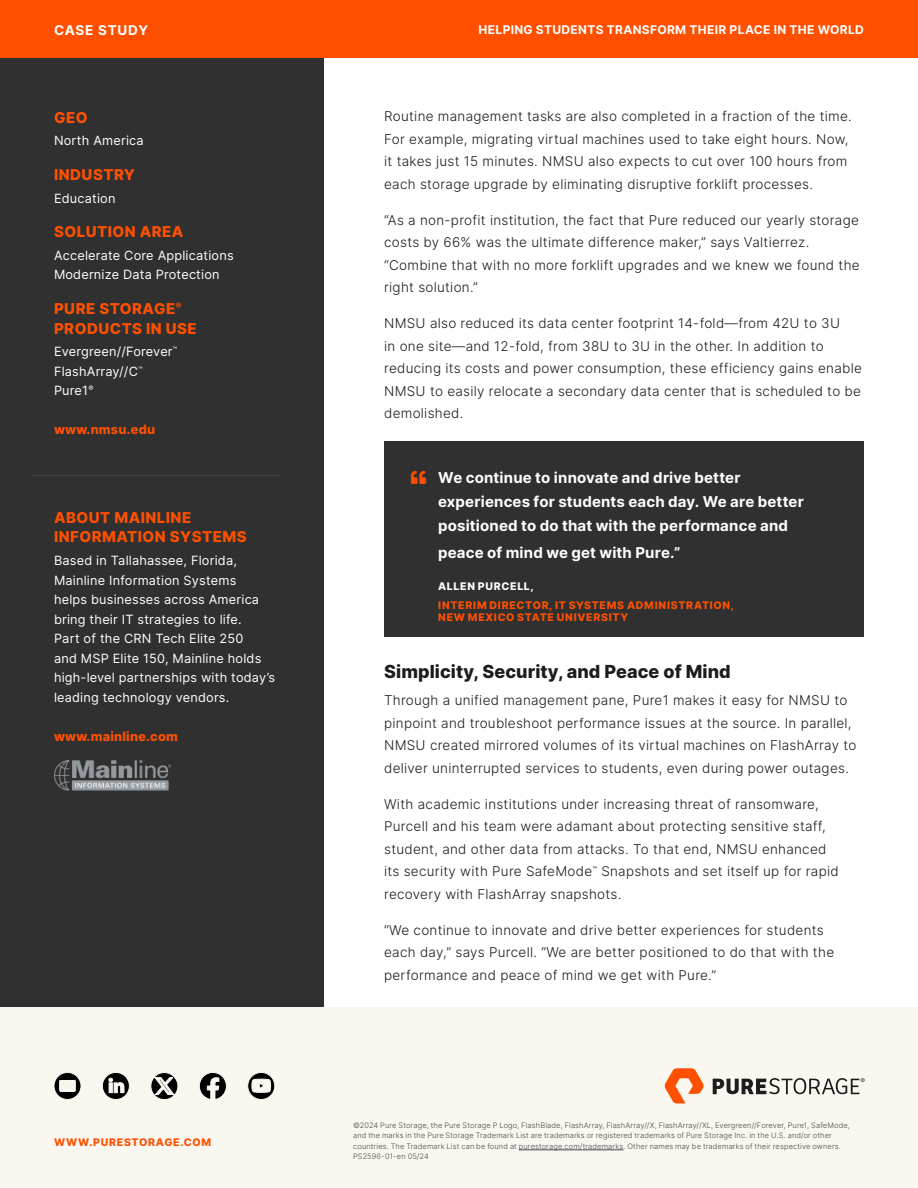
<style>
.page{position:relative;width:918px;height:1188px;background:#fff}
.page>*{position:absolute;margin:0;border:0;box-sizing:border-box;transform-origin:0 0}
.p_header-1{font:800 18px "Inter";letter-spacing:.005em;color:#1c1c1c}
.t1{font:700 15px/24px "Inter";letter-spacing:.01em;color:#fff}
.p_sidebar-header-last-page{font:800 15px/19.5px "Inter";letter-spacing:.03em;color:#fe5000}
.p_sidebar-header-partner-last-page{font:800 15px/19.5px "Inter";letter-spacing:.03em;color:#fe5000}
.p_body{font:300 13.5px/22.5px "Inter";letter-spacing:.02em;color:#1c1c1c}
.t2{font:700 13.5px "Inter";letter-spacing:.06em;color:#fff}
.p_sidebar-body-partner-last-page{font:12.75px/19.5px "Inter";letter-spacing:.015em;color:#fff}
.p_sidebar-body-last-page{font:12.75px "Inter";letter-spacing:.015em;color:#fff}
.p_sidebar-body-partner-last-page-2{font:800 12.75px "Inter";letter-spacing:.015em;color:#fe5000}
.p_sidebar-body-last-page-2{font:800 12.75px "Inter";letter-spacing:.015em;color:#fe5000}
.t3{font:700 12px "Inter";letter-spacing:.025em;color:#fff}
.p_quote_box_attribute{font:800 10.5px/12px "Inter";letter-spacing:.07em;color:#fe5000}
.p_quote_box_attribute-2{font:800 10.5px "Inter";letter-spacing:.06em;color:#fff}
.p_legal-body{font:300 7.5px/10.5px "Inter";letter-spacing:.015em;color:#474747}
</style>
<div class="page">
<div style="left:0;top:52px;width:324px;height:961px;background:#303031"></div>
<div style="left:0;top:1008px;width:918px;height:180px;background:#faf7f1"></div>
<div style="left:0;top:0;width:918px;height:57px;background:#fe5000"></div>
<svg style="left:151px;top:1072px;width:27px;height:28px"></svg>
<svg style="left:54px;top:1072px;width:27px;height:28px"></svg>
<svg style="left:248px;top:1072px;width:27px;height:28px"></svg>
<svg style="left:102px;top:1072px;width:27px;height:28px"></svg>
<svg style="left:199px;top:1072px;width:27px;height:28px"></svg>
<svg style="left:665px;top:1068px;width:39px;height:35px"></svg>
<svg style="left:713px;top:1078px;width:152px;height:16px"></svg>
<div style="left:384px;top:441px;width:480px;height:195px;background:#303031"></div>
<hr style="left:31px;top:475px;width:248px;height:1px;background:#474747">
<img style="left:54px;top:760px;width:117px;height:31px">
<hr style="left:519px;top:1150px;width:104px;height:1px;background:#474747">
<p class="t2" style="left:54px;top:20px;width:96px">CASE STUDY</p>
<p class="p_sidebar-header-last-page" style="left:54px;top:107px;width:35px">GEO</p>
<p class="p_sidebar-body-last-page" style="left:54px;top:131px;width:91px">North America</p>
<p class="p_sidebar-header-last-page" style="left:54px;top:164px;width:83px">INDUSTRY</p>
<p class="p_sidebar-body-last-page" style="left:54px;top:189px;width:63px">Education</p>
<p class="p_sidebar-header-last-page" style="left:54px;top:222px;width:131px">SOLUTION AREA</p>
<p class="p_sidebar-body-last-page" style="left:54px;top:246px;width:181px">Accelerate Core Applications</p>
<p class="p_sidebar-body-last-page" style="left:54px;top:266px;width:167px">Modernize Data Protection</p>
<p class="p_sidebar-header-last-page" style="left:54px;top:299px;width:144px">PURE STORAGE<sup>®<br></sup>PRODUCTS IN USE</p>
<p class="p_sidebar-body-last-page" style="left:54px;top:342px;width:125px">Evergreen//Forever<sup>™</sup></p>
<p class="p_sidebar-body-last-page" style="left:54px;top:362px;width:90px">FlashArray//C<sup>™</sup></p>
<p class="p_sidebar-body-last-page" style="left:54px;top:381px;width:41px">Pure1<sup>®</sup></p>
<p class="p_sidebar-body-last-page-2" style="left:54px;top:420px;width:103px">www.nmsu.edu</p>
<p class="p_sidebar-header-partner-last-page" style="left:54px;top:507px;width:194px">ABOUT MAINLINE<br>INFORMATION SYSTEMS</p>
<p class="p_sidebar-body-partner-last-page" style="left:54px;top:551px;width:223px">Based in Tallahassee, Florida,<br>Mainline Information Systems<br>helps businesses across America bring their IT strategies to life.<br>Part of the CRN Tech Elite 250<br>and MSP Elite 150, Mainline holds high-level partnerships with today’s leading technology vendors.</p>
<p class="p_sidebar-body-partner-last-page-2" style="left:54px;top:727px;width:126px">www.mainline.com</p>
<p class="p_quote_box_attribute" style="left:54px;top:1136px;width:159px">WWW.PURESTORAGE.COM</p>
<p class="t3" style="left:479px;top:21px;width:387px">HELPING STUDENTS TRANSFORM THEIR PLACE IN THE WORLD</p>
<p class="p_body" style="left:384px;top:105px;width:469px">Routine management tasks are also completed in a fraction of the time.<br>For example, migrating virtual machines used to take eight hours. Now, it takes just 15 minutes. NMSU also expects to cut over 100 hours from each storage upgrade by eliminating disruptive forklift processes.</p>
<p class="p_body" style="left:384px;top:208px;width:477px">“As a non-profit institution, the fact that Pure reduced our yearly storage costs by 66% was the ultimate difference maker,” says Valtierrez. “Combine that with no more forklift upgrades and we knew we found the right solution.”</p>
<p class="p_body" style="left:384px;top:312px;width:479px">NMSU also reduced its data center footprint 14-fold—from 42U to 3U<br>in one site—and 12-fold, from 38U to 3U in the other. In addition to reducing its costs and power consumption, these efficiency gains enable NMSU to easily relocate a secondary data center that is scheduled to be demolished.</p>
<p class="t1" style="left:438px;top:465px;width:367px">We continue to innovate and drive better experiences for students each day. We are better positioned to do that with the performance and</p>
<p class="t1" style="left:438px;top:540px;width:244px">peace of mind we get with Pure.”</p>
<p class="p_quote_box_attribute-2" style="left:438px;top:578px;width:97px">ALLEN PURCELL,</p>
<p class="p_quote_box_attribute" style="left:438px;top:599px;width:297px">INTERIM DIRECTOR, IT SYSTEMS ADMINISTRATION,<br>NEW MEXICO STATE UNIVERSITY</p>
<p class="p_header-1" style="left:384px;top:659px;width:348px">Simplicity, Security, and Peace of Mind</p>
<p class="p_body" style="left:384px;top:689px;width:474px">Through a unified management pane, Pure1 makes it easy for NMSU to pinpoint and troubleshoot performance issues at the source. In parallel, NMSU created mirrored volumes of its virtual machines on FlashArray to deliver uninterrupted services to students, even during power outages.</p>
<p class="p_body" style="left:384px;top:792px;width:456px">With academic institutions under increasing threat of ransomware, Purcell and his team were adamant about protecting sensitive staff, student, and other data from attacks. To that end, NMSU enhanced its security with Pure SafeMode<sup>™</sup> Snapshots and set itself up for rapid recovery with FlashArray snapshots.</p>
<p class="p_body" style="left:384px;top:918px;width:452px">“We continue to innovate and drive better experiences for students each day,” says Purcell. “We are better positioned to do that with the performance and peace of mind we get with Pure.”</p>
<p class="p_legal-body" style="left:353px;top:1120px;width:498px">©2024 Pure Storage, the Pure Storage P Logo, FlashBlade, FlashArray, FlashArray//X, FlashArray//XL, Evergreen//Forever, Pure1, SafeMode, and the marks in the Pure Storage Trademark List are trademarks or registered trademarks of Pure Storage Inc. in the U.S. and/or other countries. The Trademark List can be found at purestorage.com/trademarks. Other names may be trademarks of their respective owners.<br>PS2596-01-en 05/24</p>
</div>
